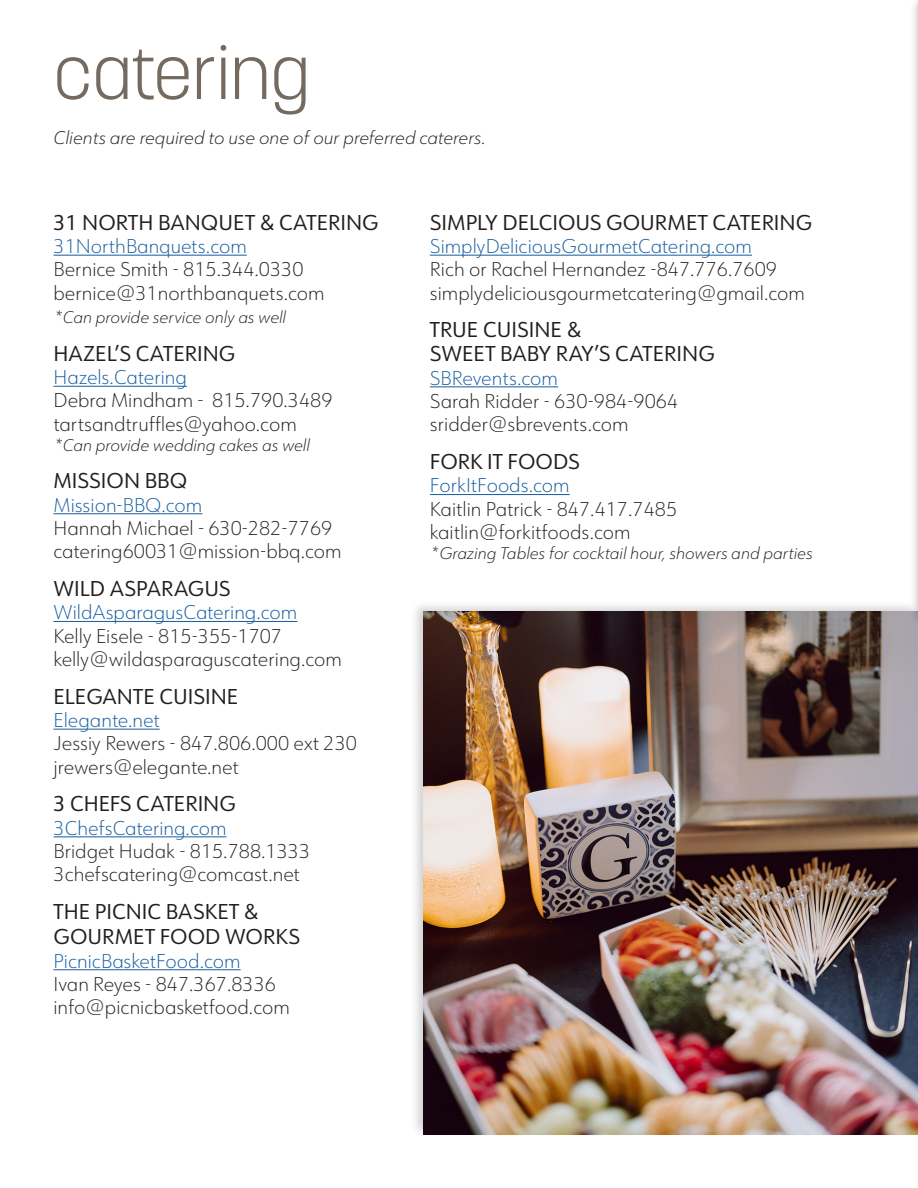
<style>
.page{position:relative;width:918px;height:1188px;background:#fff}
.page>*{position:absolute;margin:0;border:0;box-sizing:border-box;transform-origin:0 0}
.t1{font:300 73.5px "Korolev";color:#746a60}
.t2{font:21px/25.2px "URW Form";color:#231f20}
.t3{font:200 19.5px/23.4px "URW Form";color:#231f20}
.t4{font:200 19.5px/23.4px "URW Form";color:#175d9e}
.t5{font:italic 200 18px "URW Form";color:#231f20}
.t6{font:italic 200 16.5px "URW Form";color:#231f20}
.s1{color:#175d9e}
.s2{color:#231f20}
</style>
<div class="page">
<div style="left:410px;top:600px;width:508px;height:538px;background:#231f20;opacity:.2"></div>
<img style="left:424px;top:612px;width:494px;height:522px">
<hr style="left:54px;top:255px;width:193px;height:1px;background:#175d9e">
<hr style="left:54px;top:386px;width:133px;height:1px;background:#175d9e">
<hr style="left:54px;top:513px;width:148px;height:1px;background:#175d9e">
<hr style="left:54px;top:621px;width:243px;height:1px;background:#175d9e">
<hr style="left:54px;top:729px;width:106px;height:1px;background:#175d9e">
<hr style="left:54px;top:836px;width:173px;height:1px;background:#175d9e">
<hr style="left:54px;top:969px;width:187px;height:1px;background:#175d9e">
<hr style="left:430px;top:255px;width:322px;height:1px;background:#175d9e">
<hr style="left:430px;top:386px;width:128px;height:1px;background:#175d9e">
<hr style="left:430px;top:494px;width:140px;height:1px;background:#175d9e">
<div style="left:909px;top:0;width:9px;height:627px;background:#231f20;opacity:.3"></div>
<p class="t1" style="left:54px;top:27px;width:258px">catering</p>
<p class="t5" style="left:54px;top:125px;width:434px">Clients are required to use one of our preferred caterers.</p>
<p class="t2" style="left:54px;top:209px;width:327px">31 NORTH BANQUET &amp; CATERING</p>
<p class="t3" style="left:54px;top:234px;width:252px"><span class="s1">31NorthBanquets.com<br></span>Bernice Smith - 815.344.0330</p>
<p class="t3" style="left:54px;top:281px;width:273px">bernice@31northbanquets.com</p>
<p class="t6" style="left:54px;top:306px;width:234px">*Can provide service only as well</p>
<p class="t2" style="left:54px;top:340px;width:183px">HAZEL’S CATERING</p>
<p class="t3" style="left:54px;top:365px;width:281px"><span class="s1">Hazels.Catering<br></span>Debra Mindham - 815.790.3489</p>
<p class="t3" style="left:54px;top:412px;width:245px">tartsandtruffles@yahoo.com</p>
<p class="t6" style="left:54px;top:434px;width:258px">*Can provide wedding cakes as well</p>
<p class="t2" style="left:54px;top:467px;width:135px">MISSION BBQ</p>
<p class="t3" style="left:54px;top:492px;width:280px"><span class="s1">Mission-BBQ.com<br></span>Hannah Michael - 630-282-7769</p>
<p class="t3" style="left:54px;top:539px;width:290px">catering60031@mission-bbq.com</p>
<p class="t2" style="left:54px;top:575px;width:178px">WILD ASPARAGUS</p>
<p class="t4" style="left:54px;top:600px;width:245px">WildAsparagusCatering.com<br><span class="s2">Kelly Eisele - 815-355-1707</span></p>
<p class="t3" style="left:54px;top:647px;width:290px">kelly@wildasparaguscatering.com</p>
<p class="t2" style="left:54px;top:683px;width:186px">ELEGANTE CUISINE</p>
<p class="t3" style="left:54px;top:708px;width:305px"><span class="s1">Elegante.net<br></span>Jessiy Rewers - 847.806.000 ext 230</p>
<p class="t3" style="left:54px;top:755px;width:187px">jrewers@elegante.net</p>
<p class="t2" style="left:54px;top:790px;width:184px">3 CHEFS CATERING</p>
<p class="t3" style="left:54px;top:815px;width:258px"><span class="s1">3ChefsCatering.com<br></span>Bridget Hudak - 815.788.1333</p>
<p class="t3" style="left:54px;top:862px;width:248px">3chefscatering@comcast.net</p>
<p class="t2" style="left:54px;top:898px;width:248px">THE PICNIC BASKET &amp;<br>GOURMET FOOD WORKS</p>
<p class="t4" style="left:54px;top:948px;width:189px">PicnicBasketFood.com</p>
<p class="t3" style="left:54px;top:972px;width:238px">Ivan Reyes - 847.367.8336 info@picnicbasketfood.com</p>
<p class="t2" style="left:430px;top:209px;width:384px">SIMPLY DELCIOUS GOURMET CATERING</p>
<p class="t4" style="left:430px;top:234px;width:324px">SimplyDeliciousGourmetCatering.com</p>
<p class="t3" style="left:430px;top:257px;width:377px">Rich or Rachel Hernandez -847.776.7609 simplydeliciousgourmetcatering@gmail.com</p>
<p class="t2" style="left:430px;top:316px;width:153px">TRUE CUISINE &amp;</p>
<p class="t2" style="left:430px;top:340px;width:286px">SWEET BABY RAY’S CATERING</p>
<p class="t3" style="left:430px;top:365px;width:250px"><span class="s1">SBRevents.com<br></span>Sarah Ridder - 630-984-9064</p>
<p class="t3" style="left:430px;top:412px;width:200px">sridder@sbrevents.com</p>
<p class="t2" style="left:430px;top:448px;width:152px">FORK IT FOODS</p>
<p class="t3" style="left:430px;top:473px;width:249px"><span class="s1">ForkItFoods.com<br></span>Kaitlin Patrick - 847.417.7485</p>
<p class="t3" style="left:430px;top:520px;width:202px">kaitlin@forkitfoods.com</p>
<p class="t6" style="left:430px;top:542px;width:384px">*Grazing Tables for cocktail hour, showers and parties</p>
</div>
